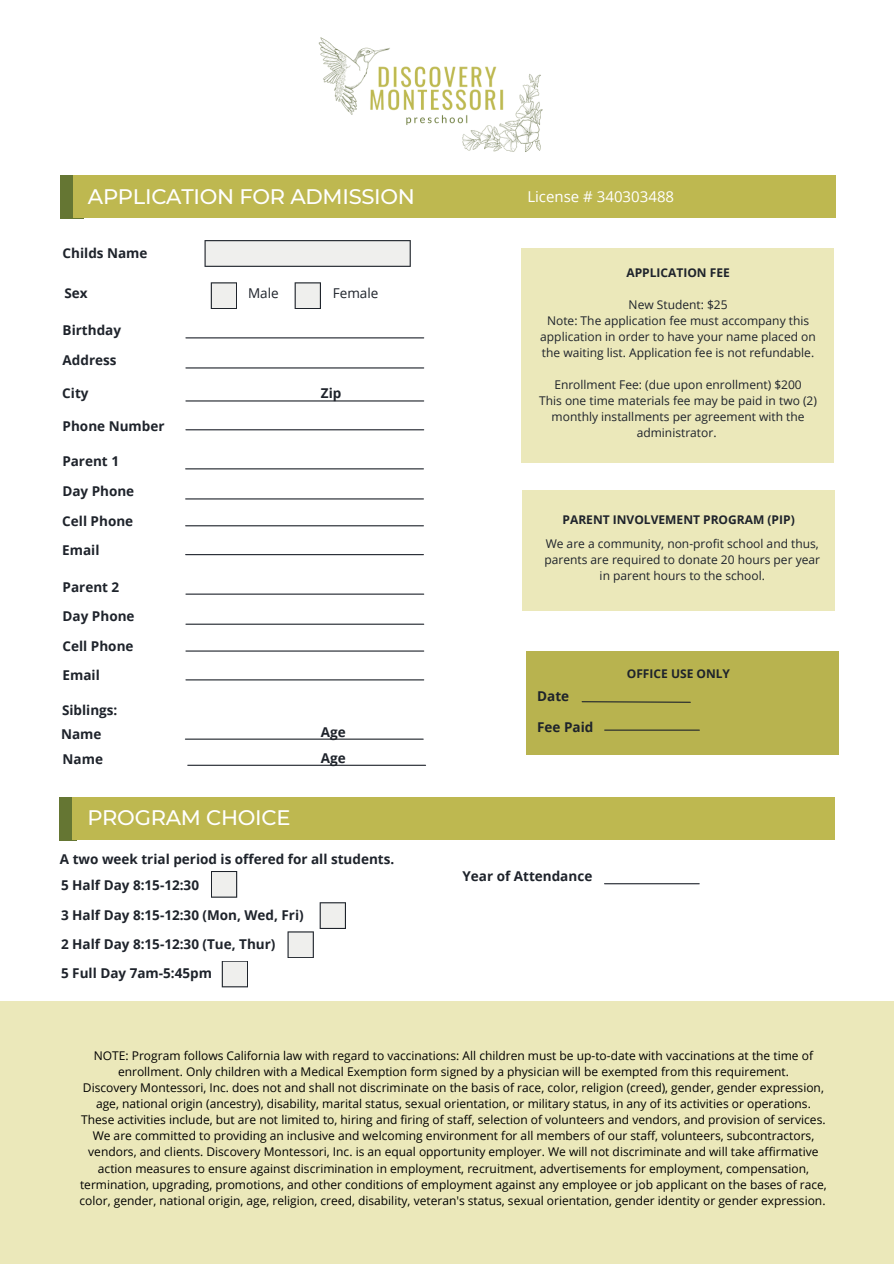
<style>
.page{position:relative;width:894px;height:1264px;background:#fff}
.page>*{position:absolute;margin:0;border:0;box-sizing:border-box;transform-origin:0 0}
.t1{font:500 21px "Montserrat";letter-spacing:-.01em;color:#fff}
.t2{font:15px "Open Sans";color:#fff}
.t3{font:700 13.5px/29.2px "Open Sans";color:#1e232b}
.t4{font:13.5px "Open Sans";color:#1e232b}
.t5{font:12px/16px "Open Sans";color:#000;text-align:center}
.t6{font:12px/16px "Open Sans";color:#1e232b;text-align:center}
.t7{font:700 12px "Open Sans";color:#1e232b}
</style>
<div class="page">
<div style="left:60px;top:175px;width:23px;height:43px;background:#657633"></div>
<div style="left:73px;top:175px;width:761px;height:42px;background:#beb850"></div>
<div style="left:59px;top:796px;width:18px;height:44px;background:#657633"></div>
<div style="left:72px;top:796px;width:762px;height:43px;background:#beb850"></div>
<div style="left:0;top:1001px;width:893px;height:262px;background:#ebe8ba"></div>
<hr style="left:186px;top:337px;width:237px;height:1px;background:#1e232b">
<svg style="left:204px;top:240px;width:206px;height:27px;background:#dcdcdb"></svg>
<svg style="left:211px;top:282px;width:26px;height:27px"></svg>
<svg style="left:294px;top:282px;width:27px;height:27px"></svg>
<hr style="left:186px;top:367px;width:237px;height:1px;background:#1e232b">
<hr style="left:186px;top:429px;width:237px;height:1px;background:#1e232b">
<hr style="left:186px;top:468px;width:237px;height:1px;background:#1e232b">
<hr style="left:186px;top:498px;width:237px;height:1px;background:#1e232b">
<hr style="left:186px;top:525px;width:237px;height:1px;background:#1e232b">
<hr style="left:186px;top:400px;width:237px;height:1px;background:#1e232b">
<hr style="left:186px;top:554px;width:237px;height:1px;background:#1e232b">
<hr style="left:186px;top:593px;width:237px;height:1px;background:#1e232b">
<hr style="left:186px;top:623px;width:237px;height:1px;background:#1e232b">
<hr style="left:186px;top:650px;width:237px;height:1px;background:#1e232b">
<hr style="left:186px;top:679px;width:237px;height:1px;background:#1e232b">
<hr style="left:185px;top:738px;width:238px;height:1px;background:#1e232b">
<hr style="left:188px;top:764px;width:237px;height:1px;background:#1e232b">
<div style="left:521px;top:248px;width:312px;height:214px;background:#ebe8ba"></div>
<div style="left:522px;top:491px;width:312px;height:120px;background:#ebe8ba"></div>
<img style="left:318px;top:37px;width:225px;height:115px">
<svg style="left:211px;top:871px;width:26px;height:26px"></svg>
<div style="left:525px;top:651px;width:312px;height:104px;background:#b8b34f"></div>
<svg style="left:581px;top:701px;width:110px;height:2px"></svg>
<hr style="left:604px;top:729px;width:95px;height:1px;background:#1e232b">
<hr style="left:604px;top:883px;width:95px;height:1px;background:#1e232b">
<svg style="left:287px;top:902px;width:59px;height:56px"></svg>
<svg style="left:222px;top:961px;width:26px;height:26px"></svg>
<h1 class="t1" style="left:88px;top:183px;width:328px">APPLICATION FOR ADMISSION</h1>
<p class="t3" style="left:63px;top:238px;width:86px">Childs Name</p>
<p class="t3" style="left:64px;top:278px;width:25px">Sex</p>
<p class="t4" style="left:248px;top:284px;width:32px">Male</p>
<p class="t4" style="left:333px;top:284px;width:47px">Female</p>
<p class="t3" style="left:63px;top:315px;width:60px">Birthday<br>Address</p>
<p class="t3" style="left:62px;top:378px;width:28px">City</p>
<p class="t3" style="left:321px;top:378px;width:22px">Zip</p>
<p class="t3" style="left:63px;top:411px;width:103px">Phone Number</p>
<p class="t3" style="left:62px;top:446px;width:73px">Parent 1<br>Day Phone</p>
<p class="t3" style="left:62px;top:506px;width:72px">Cell Phone</p>
<p class="t3" style="left:62px;top:535px;width:39px">Email</p>
<p class="t3" style="left:63px;top:571px;width:73px">Parent 2<br>Day Phone</p>
<p class="t3" style="left:63px;top:631px;width:72px;line-height:28.8px">Cell Phone<br>Email</p>
<p class="t3" style="left:62px;top:695px;width:57px">Siblings:</p>
<p class="t3" style="left:61px;top:719px;width:42px">Name</p>
<p class="t3" style="left:321px;top:716px;width:26px">Age</p>
<p class="t3" style="left:63px;top:743px;width:42px">Name</p>
<p class="t3" style="left:321px;top:743px;width:26px">Age</p>
<h1 class="t1" style="left:87px;top:805px;width:205px">PROGRAM CHOICE</h1>
<p class="t3" style="left:60px;top:843px;width:336px">A two week trial period is offered for all students.</p>
<p class="t3" style="left:61px;top:870px;width:139px">5 Half Day 8:15-12:30</p>
<p class="t3" style="left:61px;top:900px;width:244px">3 Half Day 8:15-12:30 (Mon, Wed, Fri)<br>2 Half Day 8:15-12:30 (Tue, Thur)</p>
<p class="t3" style="left:61px;top:958px;width:152px">5 Full Day 7am-5:45pm</p>
<p class="t2" style="left:527px;top:186px;width:148px">License # 340303488</p>
<p class="t7" style="left:626px;top:264px;width:105px">APPLICATION FEE</p>
<p class="t6" style="left:540px;top:296px;width:277px">New Student: $25<br>Note: The application fee must accompany this application in order to have your name placed on the waiting list. Application fee is not refundable.</p>
<p class="t6" style="left:539px;top:376px;width:279px">Enrollment Fee: (due upon enrollment) $200<br>This one time materials fee may be paid in two (2) monthly installments per agreement with the administrator.</p>
<p class="t7" style="left:562px;top:511px;width:233px">PARENT INVOLVEMENT PROGRAM (PIP)</p>
<p class="t6" style="left:544px;top:535px;width:277px">We are a community, non-profit school and thus, parents are required to donate 20 hours per year in parent hours to the school.</p>
<p class="t3" style="left:537px;top:681px;width:33px">Date</p>
<p class="t3" style="left:537px;top:712px;width:58px">Fee Paid</p>
<p class="t7" style="left:626px;top:665px;width:105px">OFFICE USE ONLY</p>
<p class="t3" style="left:462px;top:861px;width:131px">Year of Attendance</p>
<p class="t5" style="left:79px;top:1047px;width:748px">NOTE: Program follows California law with regard to vaccinations: All children must be up-to-date with vaccinations at the time of enrollment. Only children with a Medical Exemption form signed by a physician will be exempted from this requirement.<br>Discovery Montessori, Inc. does not and shall not discriminate on the basis of race, color, religion (creed), gender, gender expression, age, national origin (ancestry), disability, marital status, sexual orientation, or military status, in any of its activities or operations.<br>These activities include, but are not limited to, hiring and firing of staff, selection of volunteers and vendors, and provision of services.<br>We are committed to providing an inclusive and welcoming environment for all members of our staff, volunteers, subcontractors, vendors, and clients. Discovery Montessori, Inc. is an equal opportunity employer. We will not discriminate and will take affirmative action measures to ensure against discrimination in employment, recruitment, advertisements for employment, compensation, termination, upgrading, promotions, and other conditions of employment against any employee or job applicant on the bases of race, color, gender, national origin, age, religion, creed, disability, veteran's status, sexual orientation, gender identity or gender expression.</p>
</div>
